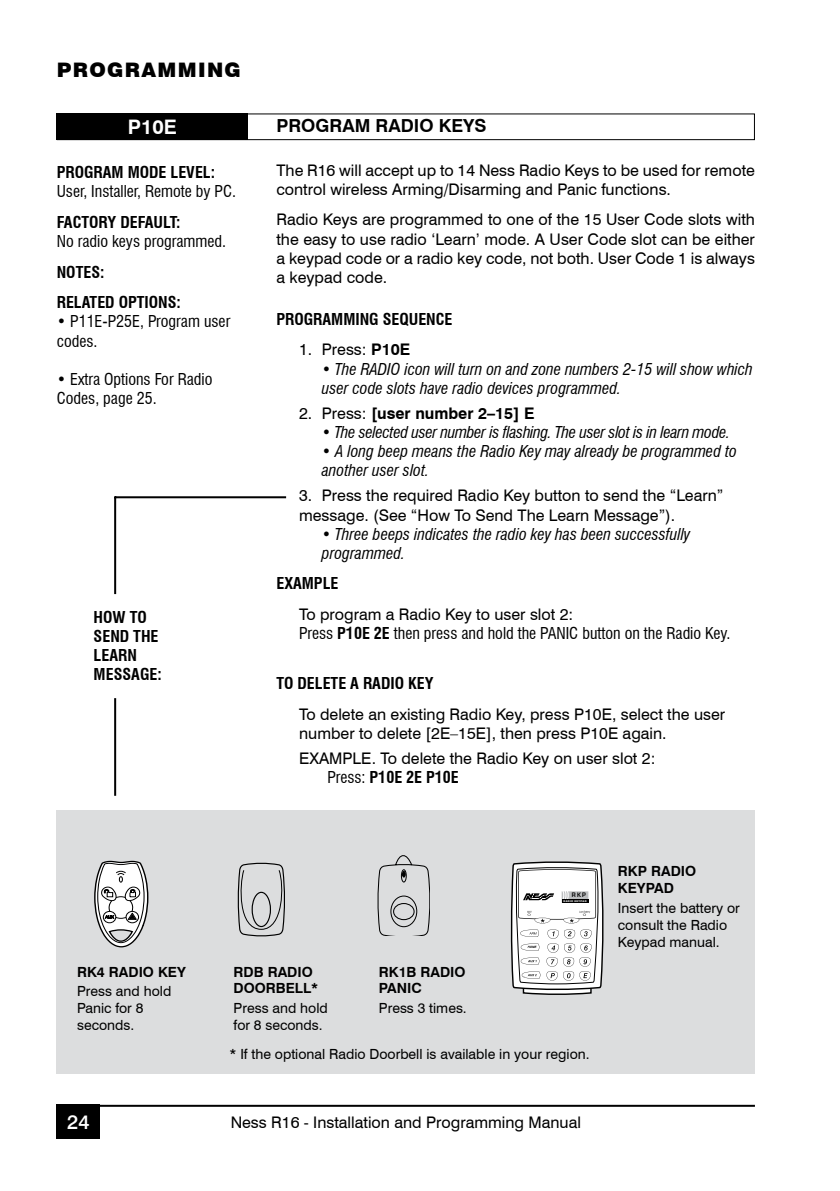
<style>
.page{position:relative;width:840px;height:1191px;background:#fff}
.page>*{position:absolute;margin:0;border:0;box-sizing:border-box;transform-origin:0 0}
.t1{font:900 20px "Swiss 721 BT";letter-spacing:.065em;color:#000}
.t2{font:700 20px "Swiss 721 BT";color:#fff}
.t3{font:500 20px "Swiss 721 BT";color:#fff}
.t4{font:700 18px "Swiss 721 BT";color:#000}
.t5{font:16px/19.2px "Swiss 721 BT";color:#000}
.t6{font:italic condensed 16px/19.2px "Swiss 721 BT";color:#000}
.t7{font:condensed 16px/19.2px "Swiss 721 BT";color:#000}
.t8{font:700 condensed 16px/19.2px "Swiss 721 BT";color:#000}
.t9{font:italic condensed 16px "Swiss 721 BT";letter-spacing:-.02em;color:#000}
.t10{font:700 16px "Swiss 721 BT";color:#000}
.t11{font:14px/16.8px "Swiss 721 BT";color:#000}
.t12{font:700 14px/16.8px "Swiss 721 BT";color:#000}
.t13{font:6px "Square 721 Dm Normal";color:#000;scale:.91 1}
.t14{font:800 2.4px "Swiss 721 BT";letter-spacing:.13em;color:#fff;scale:1.06 1}
.s1{font-weight:700}
.s2{font-weight:400}
.s3{font-stretch:normal}
.s4{font-stretch:condensed}
.s5{font-weight:700;font-stretch:condensed}
</style>
<div class="page">
<hr style="left:57px;top:1104px;width:697px;height:2px;background:#000">
<div style="left:56px;top:1104px;width:44px;height:34px;background:#000"></div>
<div style="left:57px;top:810px;width:697px;height:263px;background:#dcddde"></div>
<div style="left:57px;top:113px;width:191px;height:27px;background:#000"></div>
<div style="left:57px;top:113px;width:697px;height:27px;border:1px solid #000"></div>
<hr style="left:115px;top:496px;width:171px;height:2px;background:#000">
<hr style="left:114px;top:496px;width:2px;height:98px;background:#000">
<svg style="left:94px;top:860px;width:55px;height:88px"></svg>
<svg style="left:237px;top:862px;width:48px;height:74px"></svg>
<svg style="left:510px;top:861px;width:93px;height:134px;background:#dadada"></svg>
<hr style="left:114px;top:698px;width:2px;height:98px;background:#000">
<svg style="left:377px;top:855px;width:52px;height:80px"></svg>
<p class="t1" style="left:57px;top:58px;width:185px">PROGRAMMING</p>
<p class="t2" style="left:128px;top:115px;width:51px">P10E</p>
<p class="t4" style="left:276px;top:115px;width:111px">PROGRAM RADI</p>
<p class="t4" style="left:419px;top:115px;width:32px">O KEY</p>
<p class="t4" style="left:474px;top:115px;width:14px">S</p>
<p class="t8" style="left:57px;top:163px;width:160px">PROGRAM MODE LEVEL:</p>
<p class="t7" style="left:57px;top:182px;width:181px">User, Installer, Remote by PC.</p>
<p class="t8" style="left:57px;top:212px;width:125px">FACTORY DEFAULT:</p>
<p class="t7" style="left:57px;top:232px;width:171px">No radio keys programmed.</p>
<p class="t8" style="left:57px;top:257px;width:49px;line-height:30.4px">NOTES:<br>RELATED</p>
<p class="t8" style="left:119px;top:293px;width:9px">OPTIO</p>
<p class="t8" style="left:158px;top:293px;width:24px">NS:</p>
<p class="t7" style="left:57px;top:312px;width:175px">• P11E-P25E, Program user codes.</p>
<p class="t7" style="left:57px;top:369px;width:157px">• Extra Options For Radio<br>Codes, page 25.</p>
<p class="t8" style="left:94px;top:607px;width:70px">HOW TO<br>SEND THE<br>LEARN<br>MESSAGE:</p>
<p class="t5" style="left:276px;top:160px;width:479px">The R16 will accept up to 14 Ness Radio Keys to be used for remote control wireless Arming/Disarming and Panic functions.</p>
<p class="t5" style="left:276px;top:210px;width:480px;text-align:justify">Radio Keys are programmed to one of the 15 User Code slots with the easy to use radio ‘Learn’ mode. A User Code slot can be either a keypad code or a radio key code, not both. User Code 1 is always a keypad code.</p>
<p class="t8" style="left:276px;top:309px;width:177px">PROGRAMMING SEQUENCE</p>
<p class="t5" style="left:299px;top:340px;width:113px">1. Press: <span class="s1">P10E</span></p>
<p class="t6" style="left:322px;top:359px;width:432px">• The RADIO icon will turn on and zone numbers 2-15 will show which user code slots have radio devices programmed.</p>
<p class="t10" style="left:299px;top:403px;width:237px"><span class="s2">2. Press:</span> [USER NUMBER 2–15] E</p>
<p class="t9" style="left:322px;top:422px;width:409px">• The selected user number is flashing. The user slot is in learn mode.</p>
<p class="t6" style="left:322px;top:442px;width:416px">• A long beep means the Radio Key may already be programmed to another user slot.</p>
<p class="t5" style="left:299px;top:486px;width:425px">3. Press the required Radio Key button to send the “Learn” message. (See “How To Send The Learn Message”).</p>
<p class="t6" style="left:322px;top:524px;width:370px">• Three beeps indicates the radio key has been successfully programmed.</p>
<p class="t8" style="left:276px;top:574px;width:63px">EXAMPLE</p>
<p class="t7" style="left:299px;top:604px;width:432px"><span class="s3">To program a Radio Key to user slot 2:<br></span>Press <span class="s1">P10E 2E</span> then press and hold the PANIC button on the Radio Key.</p>
<p class="t8" style="left:276px;top:673px;width:159px">TO DELETE A RADIO KEY</p>
<p class="t5" style="left:299px;top:704px;width:427px">To delete an existing Radio Key, press P10E, select the user number to delete [2E–15E], then press P10E again.</p>
<p class="t5" style="left:327px;top:748px;width:329px;text-indent:-28px">EXAM PLE. To delete the Radio Key on user slot 2:<br><span class="s4">Press:</span> <span class="s5">P10E 2E P10E</span></p>
<p class="t13" style="left:571px;top:891px;width:17px">RKP</p>
<p class="t14" style="left:563px;top:899px;width:23px">RADIO KEYPAD</p>
<p class="t12" style="left:617px;top:863px;width:11px">RKP</p>
<p class="t12" style="left:650px;top:863px;width:9px">RADI</p>
<p class="t12" style="left:685px;top:863px;width:13px">O</p>
<p class="t12" style="left:617px;top:879px;width:10px">KEY</p>
<p class="t12" style="left:645px;top:879px;width:20px">PAD</p>
<p class="t11" style="left:617px;top:899px;width:123px">Insert the battery or consult the Radio<br>Keypad manual.</p>
<p class="t12" style="left:77px;top:963px;width:41px">RK4 RADI</p>
<p class="t12" style="left:143px;top:963px;width:25px">O KEY</p>
<p class="t11" style="left:77px;top:982px;width:96px">Press and hold<br>Panic for 8 seconds.</p>
<p class="t12" style="left:233px;top:963px;width:86px;text-indent:68px">O<br>DOORBELL*</p>
<p class="t11" style="left:233px;top:999px;width:96px">Press and hold for 8 seconds.</p>
<p class="t12" style="left:233px;top:963px;width:43px">RDB RADI</p>
<p class="t12" style="left:378px;top:963px;width:51px">RK1B RADI</p>
<p class="t12" style="left:454px;top:963px;width:13px">O</p>
<p class="t12" style="left:378px;top:980px;width:10px">PANIC</p>
<p class="t11" style="left:378px;top:999px;width:89px">Press 3 times.</p>
<p class="t11" style="left:229px;top:1045px;width:361px">* If the optional Radio Doorbell is available in your region.</p>
<p class="t3" style="left:67px;top:1109px;width:24px">24</p>
<p class="t5" style="left:230px;top:1112px;width:351px">Ness R16 - Installation and Programming Manual</p>
</div>
